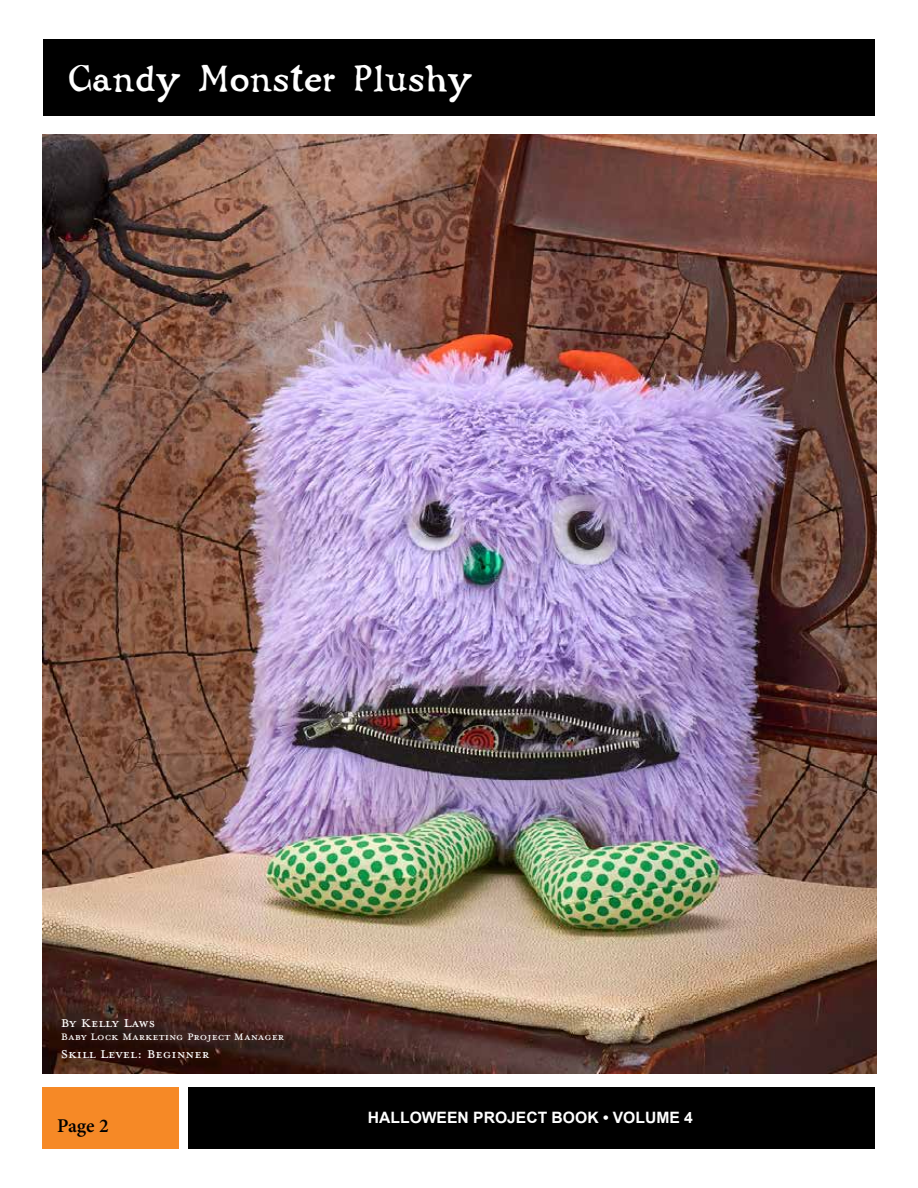
<style>
.page{position:relative;width:918px;height:1188px;background:#fff}
.page>*{position:absolute;margin:0;border:0;box-sizing:border-box;transform-origin:0 0}
.t1{font:32.85px "Buccaneer";color:#fff}
.t2{font:600 19.5px "Minion Pro";color:#000}
.t3{font:18px "Mrs Eaves Petite Caps";color:#fff}
.t4{font:700 15.6px "Arial";color:#fff}
.t5{font:15px "Mrs Eaves Petite Caps";color:#fff}
</style>
<div class="page">
<div style="left:43px;top:40px;width:832px;height:76px;background:#000"></div>
<img style="left:42px;top:134px;width:834px;height:940px">
<div style="left:65px;top:1022px;width:232px;height:50px;background:#000;opacity:.75"></div>
<div style="left:188px;top:1087px;width:687px;height:62px;background:#000"></div>
<div style="left:42px;top:1087px;width:137px;height:62px;background:#f68926"></div>
<h1 class="t1" style="left:69px;top:64px;width:406px">Candy Monster Plushy</h1>
<p class="t3" style="left:61px;top:1015px;width:96px">By Kelly Laws</p>
<p class="t5" style="left:61px;top:1030px;width:225px">Baby Lock Marketing Project Manager</p>
<p class="t3" style="left:61px;top:1046px;width:150px">Skill Level: Beginner</p>
<h2 class="t2" style="left:57px;top:1112px;width:53px">Page 2</h2>
<p class="t4" style="left:368px;top:1109px;width:327px">HALLOWEEN PROJECT BOOK • VOLUME 4</p>
</div>
